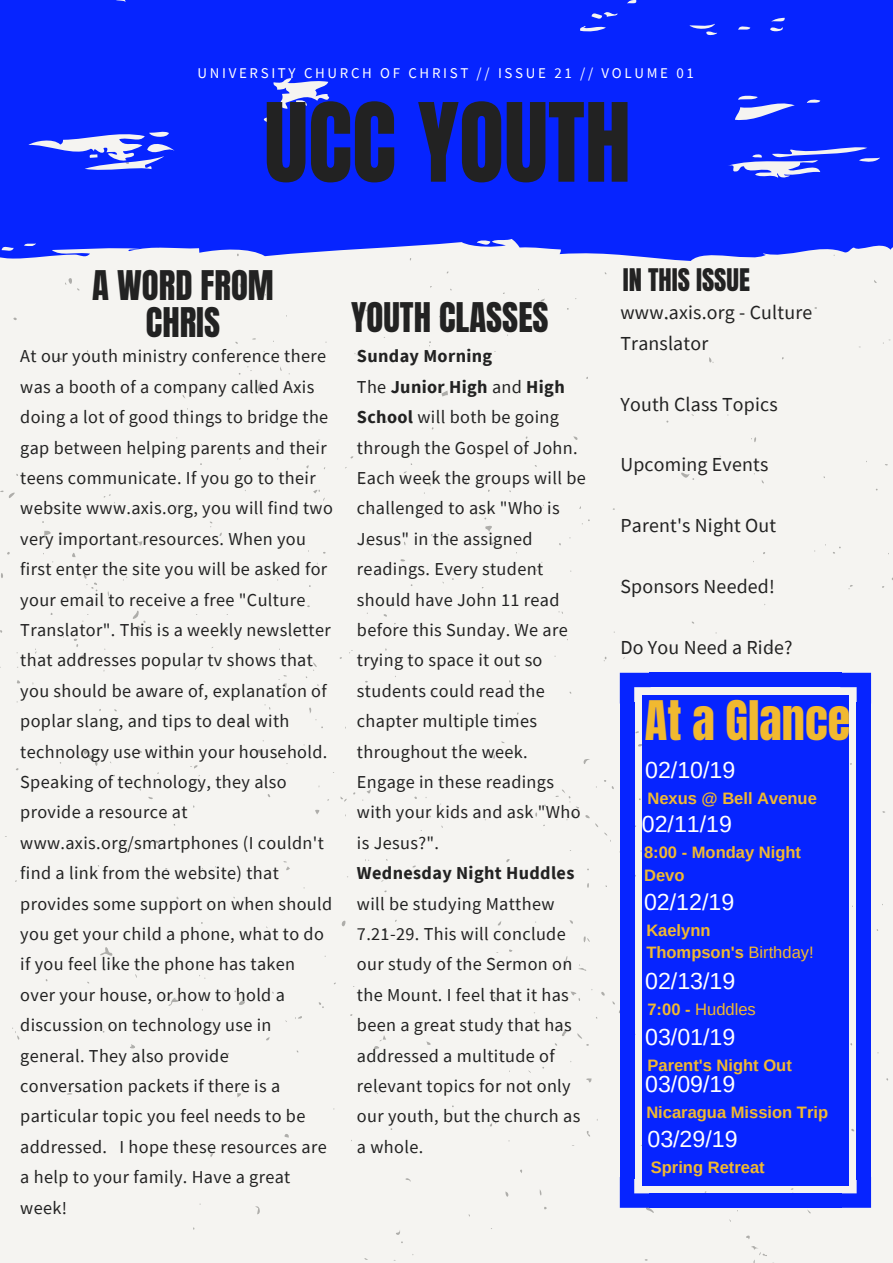
<style>
.page{position:relative;width:893px;height:1263px;background:#fff}
.page>*{position:absolute;margin:0;border:0;box-sizing:border-box;transform-origin:0 0}
.t1{font:92.7px "Anton";color:#222}
.t2{font:46.35px "Anton";color:#f1b930}
.t3{font:34.8px/37.2px "Anton";color:#222;text-align:center}
.t4{font:26.55px "Anton";color:#222}
.t5{font:23.25px "Arimo";color:#fff}
.t6{font:19.8px/30.5px "Source Sans Pro";letter-spacing:.01em;color:#222}
.t7{font:18.15px/30.5px "Source Sans Pro";letter-spacing:.02em;color:#222}
.t8{font:700 18.15px "Source Sans Pro";letter-spacing:.02em;color:#222}
.t9{font:700 16.5px/22.5px "Arimo";color:#f1b930}
.t10{font:16.5px "Arimo";color:#f1b930}
.t11{font:14.85px "Source Sans Pro";letter-spacing:.18em;color:#fff}
.s1{font-weight:700}
.s2{font-weight:400}
</style>
<div class="page">
<div style="left:0;top:303px;width:893px;height:960px;background:#f5f4f1"></div>
<svg style="left:0;top:0;width:893px;height:303px;fill:#0624ff"></svg>
<div style="left:648px;top:701px;width:194px;height:479px;background:#0624ff"></div>
<svg style="left:840px;top:1177px;width:31px;height:31px"></svg>
<div style="left:620px;top:702px;width:14px;height:477px;background:#0624ff"></div>
<div style="left:642px;top:703px;width:9px;height:476px;background:#0624ff"></div>
<svg style="left:620px;top:1177px;width:31px;height:31px"></svg>
<div style="left:857px;top:702px;width:14px;height:478px;background:#0624ff"></div>
<div style="left:840px;top:702px;width:9px;height:478px;background:#0624ff"></div>
<div style="left:649px;top:1193px;width:193px;height:15px;background:#0624ff"></div>
<div style="left:649px;top:1177px;width:192px;height:9px;background:#0624ff"></div>
<svg style="left:840px;top:673px;width:31px;height:30px"></svg>
<div style="left:840px;top:695px;width:9px;height:8px;background:#0624ff"></div>
<svg style="left:620px;top:673px;width:31px;height:30px"></svg>
<div style="left:642px;top:695px;width:9px;height:8px;background:#0624ff"></div>
<div style="left:649px;top:673px;width:193px;height:14px;background:#0624ff"></div>
<div style="left:649px;top:695px;width:192px;height:8px;background:#0624ff"></div>
<p class="t11" style="left:198px;top:63px;width:498px">UNIVERSITY CHURCH OF CHRIST // ISSUE 21 // VOLUME 01</p>
<h1 class="t1" style="left:264px;top:76px;width:368px">UCC YOUTH</h1>
<h3 class="t3" style="left:92px;top:268px;width:183px">A WORD FROM<br>CHRIS</h3>
<h3 class="t3" style="left:351px;top:299px;width:199px">YOUTH CLASSES</h3>
<p class="t7" style="left:20px;top:341px;width:314px">At our youth ministry conference there was a booth of a company called Axis doing a lot of good things to bridge the gap between helping parents and their teens communicate. If you go to their website www.axis.org, you will find two very important resources. When you first enter the site you will be asked for your email to receive a free "Culture Translator". This is a weekly newsletter that addresses popular tv shows that you should be aware of, explanation of poplar slang, and tips to deal with technology use within your household.<br>Speaking of technology, they also provide a resource at www.axis.org/smartphones (I couldn't find a link from the website) that provides some support on when should you get your child a phone, what to do if you feel like the phone has taken over your house, or how to hold a discussion on technology use in general. They also provide conversation packets if there is a particular topic you feel needs to be addressed. I hope these resources are a help to your family. Have a great week!</p>
<p class="t7" style="left:357px;top:341px;width:230px"><span class="s1">Sunday Morning<br></span>The <span class="s1">Junior High</span> and <span class="s1">High<br>School</span> will both be going through the Gospel of John.<br>Each week the groups will be challenged to ask "Who is<br>Jesus" in the assigned readings. Every student should have John 11 read before this Sunday. We are trying to space it out so students could read the chapter multiple times throughout the week.<br>Engage in these readings with your kids and ask "Who is Jesus?".</p>
<p class="t8" style="left:357px;top:861px;width:219px">Wednesday Night Huddles</p>
<p class="t7" style="left:357px;top:888px;width:225px">will be studying Matthew<br>7.21-29. This will conclude our study of the Sermon on the Mount. I feel that it has been a great study that has addressed a multitude of relevant topics for not only our youth, but the church as a whole.</p>
<h3 class="t4" style="left:623px;top:261px;width:129px">IN THIS ISSUE</h3>
<p class="t6" style="left:620px;top:297px;width:193px">www.axis.org - Culture<br>Translator</p>
<p class="t6" style="left:620px;top:388px;width:159px">Youth Class Topics</p>
<p class="t6" style="left:620px;top:449px;width:149px">Upcoming Events</p>
<p class="t6" style="left:620px;top:510px;width:157px">Parent's Night Out</p>
<p class="t6" style="left:620px;top:571px;width:156px">Sponsors Needed!</p>
<p class="t6" style="left:620px;top:632px;width:174px">Do You Need a Ride?</p>
<h2 class="t2" style="left:645px;top:687px;width:207px">At a Glance</h2>
<p class="t5" style="left:645px;top:757px;width:92px">02/10/19</p>
<p class="t9" style="left:647px;top:787px;width:171px">Nexus @ Bell Avenue</p>
<p class="t5" style="left:642px;top:811px;width:92px">02/11/19</p>
<p class="t9" style="left:644px;top:841px;width:159px">8:00 - Monday Night<br>Devo</p>
<p class="t5" style="left:644px;top:889px;width:92px">02/12/19</p>
<p class="t9" style="left:646px;top:919px;width:169px">Kaelynn<br>Thompson's <span class="s2">Birthday!</span></p>
<p class="t5" style="left:645px;top:968px;width:92px">02/13/19</p>
<p class="t10" style="left:647px;top:1000px;width:110px"><span class="s1">7:00 -</span> Huddles</p>
<p class="t5" style="left:645px;top:1024px;width:92px">03/01/19</p>
<p class="t9" style="left:647px;top:1054px;width:146px">Parent's Night Out</p>
<p class="t5" style="left:645px;top:1071px;width:92px">03/09/19</p>
<p class="t9" style="left:646px;top:1101px;width:183px">Nicaragua Mission Trip</p>
<p class="t5" style="left:647px;top:1126px;width:92px">03/29/19</p>
<p class="t9" style="left:651px;top:1156px;width:115px">Spring Retreat</p>
</div>
